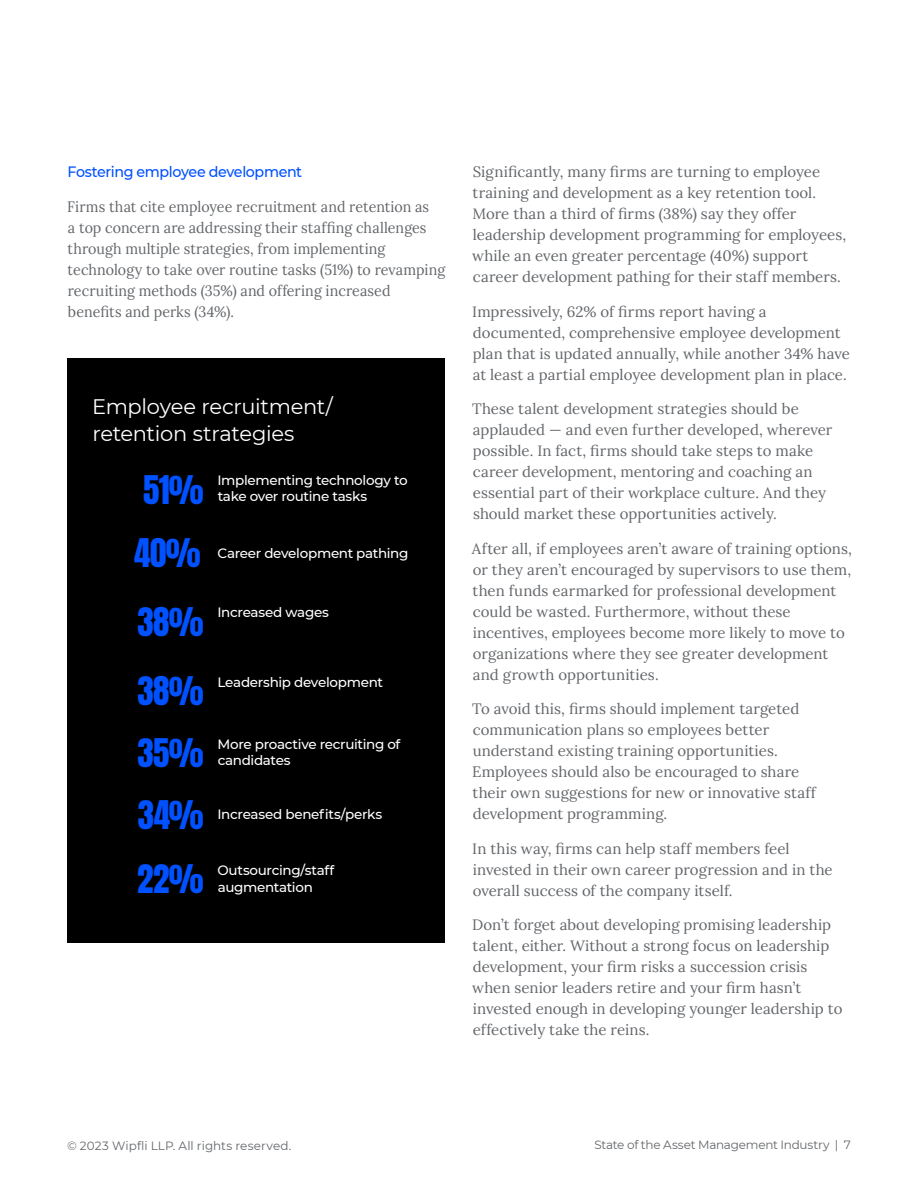
<style>
.page{position:relative;width:918px;height:1188px;background:#fff}
.page>*{position:absolute;margin:0;border:0;box-sizing:border-box;transform-origin:0 0}
.White_Numbered_List{font:33px "Anton";letter-spacing:-.02em;color:#0051ff}
.Body_Copy{font:21px/27px "Montserrat";letter-spacing:-.015em;color:#fff}
.Body_Copy-2{font:15px/21px "Lora";color:#63666a}
.Body_Copy-3{font:15px/21px "Lora";color:#63666a;scale:.95 1}
.Body_Copy-4{font:500 15px "Montserrat";letter-spacing:-.025em;color:#0050ff;scale:.95 1}
.White_Numbered_List-2{font:500 13.5px/16.5px "Montserrat";letter-spacing:-.025em;color:#fff}
.t1{font:12px "Montserrat";letter-spacing:-.005em;color:#63666a}
</style>
<div class="page">
<div style="left:68px;top:359px;width:378px;height:584px;background:#000"></div>
<p class="Body_Copy-4" style="left:67px;top:161px;width:249px">Fostering employee development</p>
<p class="Body_Copy-3" style="left:67px;top:195px;width:399px">Firms that cite employee recruitment and retention as<br>a top concern are addressing their staffing challenges through multiple strategies, from implementing technology to take over routine tasks (51%) to revamping recruiting methods (35%) and offering increased benefits and perks (34%).</p>
<p class="Body_Copy" style="left:92px;top:392px;width:242px">Employee recruitment/ retention strategies</p>
<p class="White_Numbered_List" style="left:143px;top:474px;width:62px">51%</p>
<p class="White_Numbered_List" style="left:134px;top:537px;width:68px">40%</p>
<p class="White_Numbered_List" style="left:138px;top:605px;width:68px">38%</p>
<p class="White_Numbered_List-2" style="left:218px;top:471px;width:192px">Implementing technology to take over routine tasks</p>
<p class="White_Numbered_List-2" style="left:217px;top:544px;width:192px">Career development pathing</p>
<p class="White_Numbered_List-2" style="left:218px;top:604px;width:113px">Increased wages</p>
<p class="White_Numbered_List" style="left:138px;top:674px;width:68px">38%</p>
<p class="White_Numbered_List-2" style="left:218px;top:673px;width:167px">Leadership development</p>
<p class="White_Numbered_List" style="left:138px;top:736px;width:68px">35%</p>
<p class="White_Numbered_List-2" style="left:218px;top:735px;width:184px">More proactive recruiting of candidates</p>
<p class="White_Numbered_List" style="left:138px;top:798px;width:67px">34%</p>
<p class="White_Numbered_List-2" style="left:218px;top:805px;width:166px">Increased benefits/perks</p>
<p class="White_Numbered_List" style="left:137px;top:863px;width:68px">22%</p>
<p class="White_Numbered_List-2" style="left:217px;top:862px;width:118px">Outsourcing/staff augmentation</p>
<p class="Body_Copy-2" style="left:472px;top:160px;width:376px">Significantly, many firms are turning to employee training and development as a key retention tool.<br>More than a third of firms (38%) say they offer leadership development programming for employees, while an even greater percentage (40%) support career development pathing for their staff members.</p>
<p class="Body_Copy-2" style="left:472px;top:300px;width:379px">Impressively, 62% of firms report having a documented, comprehensive employee development plan that is updated annually, while another 34% have at least a partial employee development plan in place.</p>
<p class="Body_Copy-2" style="left:472px;top:397px;width:362px">These talent development strategies should be applauded — and even further developed, wherever possible. In fact, firms should take steps to make career development, mentoring and coaching an essential part of their workplace culture. And they should market these opportunities actively.</p>
<p class="Body_Copy-2" style="left:472px;top:537px;width:382px">After all, if employees aren’t aware of training options, or they aren’t encouraged by supervisors to use them, then funds earmarked for professional development could be wasted. Furthermore, without these incentives, employees become more likely to move to organizations where they see greater development and growth opportunities.</p>
<p class="Body_Copy-2" style="left:472px;top:697px;width:345px">To avoid this, firms should implement targeted communication plans so employees better understand existing training opportunities.<br>Employees should also be encouraged to share their own suggestions for new or innovative staff development programming.</p>
<p class="Body_Copy-2" style="left:472px;top:837px;width:362px">In this way, firms can help staff members feel invested in their own career progression and in the overall success of the company itself.</p>
<p class="Body_Copy-2" style="left:472px;top:913px;width:372px">Don’t forget about developing promising leadership talent, either. Without a strong focus on leadership development, your firm risks a succession crisis when senior leaders retire and your firm hasn’t invested enough in developing younger leadership to effectively take the reins.</p>
<p class="t1" style="left:67px;top:1137px;width:226px">© 2023 Wipfli LLP. All rights reserved.</p>
<p class="t1" style="left:594px;top:1137px;width:258px">State of the Asset Management Industry | 7</p>
</div>
